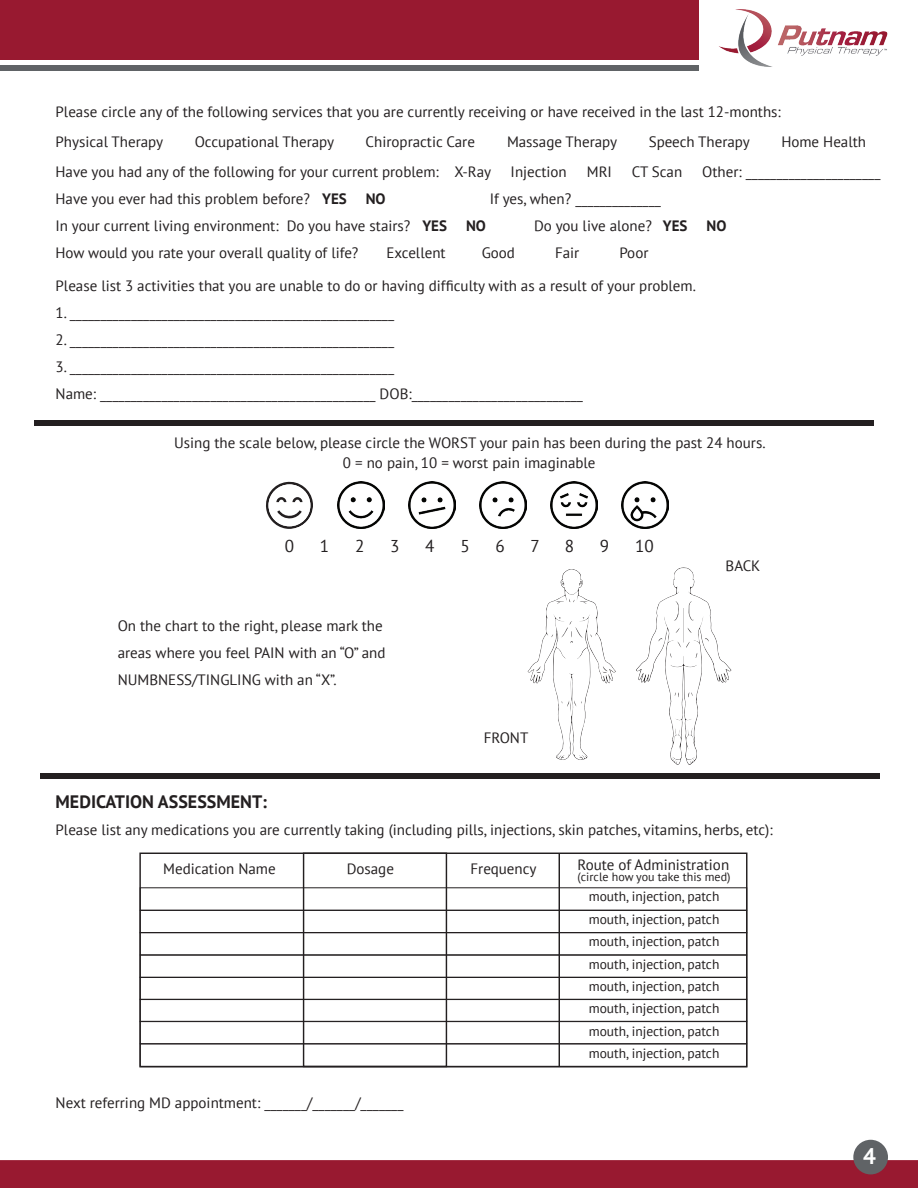
<style>
.page{position:relative;width:918px;height:1188px;background:#fff}
.page>*{position:absolute;margin:0;border:0;box-sizing:border-box;transform-origin:0 0}
.t1{font:700 22.65px "PT Sans";color:#fff}
.t2{font:700 18px "PT Sans";color:#231f20}
.t3{font:17.1px "PT Sans";color:#231f20}
.t4{font:15px/27px "PT Sans";color:#231f20}
.t5{font:700 15px "PT Sans";color:#231f20}
.t6{font:13.5px/22.4px "PT Sans";color:#231f20;text-align:justify}
.t7{font:12px "PT Sans";color:#231f20}
.s1{font-weight:700}
</style>
<div class="page">
<div style="left:34px;top:421px;width:840px;height:5px;background:#231f20"></div>
<img style="left:550px;top:482px;width:47px;height:47px">
<img style="left:337px;top:482px;width:47px;height:47px">
<svg style="left:266px;top:481px;width:47px;height:48px"></svg>
<img style="left:408px;top:482px;width:47px;height:47px">
<img style="left:479px;top:482px;width:47px;height:47px">
<img style="left:621px;top:482px;width:47px;height:47px">
<svg style="left:636px;top:567px;width:95px;height:198px"></svg>
<svg style="left:528px;top:569px;width:88px;height:191px"></svg>
<div style="left:40px;top:774px;width:840px;height:5px;background:#231f20"></div>
<div style="left:140px;top:910px;width:607px;height:23px;border:1px solid #231f20"></div>
<div style="left:140px;top:932px;width:607px;height:23px;border:1px solid #231f20"></div>
<div style="left:140px;top:955px;width:607px;height:23px;border:1px solid #231f20"></div>
<div style="left:140px;top:977px;width:607px;height:23px;border:1px solid #231f20"></div>
<div style="left:140px;top:999px;width:607px;height:23px;border:1px solid #231f20"></div>
<div style="left:140px;top:1021px;width:607px;height:23px;border:1px solid #231f20"></div>
<div style="left:140px;top:1044px;width:607px;height:23px;border:1px solid #231f20"></div>
<div style="left:303px;top:853px;width:144px;height:214px;border:1px solid #231f20"></div>
<hr style="left:559px;top:853px;width:1px;height:214px;background:#231f20">
<div style="left:0;top:1160px;width:918px;height:28px;background:#981930"></div>
<div style="left:853px;top:1140px;width:35px;height:34px;background:#606366;border-radius:50%"></div>
<div style="left:0;top:0;width:699px;height:59px;background:#981930"></div>
<div style="left:0;top:65px;width:699px;height:6px;background:#606366"></div>
<img style="left:719px;top:9px;width:169px;height:58px">
<p class="t4" style="left:56px;top:96px;width:727px;line-height:30px">Please circle any of the following services that you are currently receiving or have received in the last 12-months:<br>Physical Therapy</p>
<p class="t4" style="left:195px;top:127px;width:141px">Occupational Therapy</p>
<p class="t4" style="left:366px;top:127px;width:111px">Chiropractic Care</p>
<p class="t4" style="left:507px;top:127px;width:112px">Massage Therapy</p>
<p class="t4" style="left:649px;top:127px;width:103px">Speech Therapy</p>
<p class="t4" style="left:781px;top:127px;width:86px">Home Health</p>
<p class="t4" style="left:56px;top:157px;width:437px">Have you had any of the following for your current problem: X-Ray</p>
<p class="t4" style="left:511px;top:157px;width:58px">Injection</p>
<p class="t4" style="left:587px;top:157px;width:27px">MRI</p>
<p class="t4" style="left:632px;top:157px;width:52px">CT Scan</p>
<p class="t4" style="left:702px;top:157px;width:180px">Other: ______________________</p>
<p class="t4" style="left:56px;top:184px;width:293px">Have you ever had this problem before? <span class="s1">YES</span></p>
<p class="t5" style="left:366px;top:188px;width:21px">NO</p>
<p class="t4" style="left:490px;top:184px;width:173px">If yes, when? ______________</p>
<p class="t4" style="left:56px;top:211px;width:393px">In your current living environment: Do you have stairs? <span class="s1">YES</span></p>
<p class="t5" style="left:466px;top:215px;width:21px">NO</p>
<p class="t4" style="left:534px;top:211px;width:155px">Do you live alone? <span class="s1">YES</span></p>
<p class="t5" style="left:707px;top:215px;width:21px">NO</p>
<p class="t4" style="left:56px;top:238px;width:304px">How would you rate your overall quality of life?</p>
<p class="t4" style="left:387px;top:238px;width:61px">Excellent</p>
<p class="t4" style="left:482px;top:238px;width:35px">Good</p>
<p class="t4" style="left:555px;top:238px;width:26px">Fair</p>
<p class="t4" style="left:619px;top:238px;width:31px">Poor</p>
<p class="t4" style="left:56px;top:271px;width:642px">Please list 3 activities that you are unable to do or having difficulty with as a result of your problem.</p>
<p class="t4" style="left:56px;top:298px;width:340px">1. _____________________________________________________</p>
<p class="t4" style="left:56px;top:325px;width:340px">2. _____________________________________________________</p>
<p class="t4" style="left:56px;top:352px;width:529px">3. _____________________________________________________<br>Name: _____________________________________________ DOB:____________________________</p>
<p class="t4" style="left:174px;top:433px;width:593px;line-height:19.5px;text-align:center">Using the scale below, please circle the WORST your pain has been during the past 24 hours.<br>0 = no pain, 10 = worst pain imaginable</p>
<p class="t3" style="left:285px;top:535px;width:11px">0</p>
<p class="t3" style="left:320px;top:535px;width:11px">1</p>
<p class="t3" style="left:355px;top:535px;width:11px">2</p>
<p class="t3" style="left:390px;top:535px;width:11px">3</p>
<p class="t3" style="left:425px;top:535px;width:11px">4</p>
<p class="t3" style="left:460px;top:535px;width:11px">5</p>
<p class="t3" style="left:496px;top:535px;width:11px">6</p>
<p class="t3" style="left:531px;top:535px;width:11px">7</p>
<p class="t3" style="left:565px;top:535px;width:11px">8</p>
<p class="t3" style="left:600px;top:535px;width:11px">9</p>
<p class="t3" style="left:635px;top:535px;width:20px">10</p>
<p class="t4" style="left:118px;top:612px;width:269px">On the chart to the right, please mark the areas where you feel PAIN with an “O” and<br>NUMBNESS/TINGLING with an “X”.</p>
<p class="t4" style="left:484px;top:724px;width:46px">FRONT</p>
<p class="t4" style="left:726px;top:552px;width:36px">BACK</p>
<p class="t2" style="left:56px;top:790px;width:213px">MEDICATION ASSESSMENT:</p>
<p class="t4" style="left:56px;top:816px;width:719px">Please list any medications you are currently taking (including pills, injections, skin patches, vitamins, herbs, etc):</p>
<p class="t4" style="left:163px;top:855px;width:114px">Medication Name</p>
<p class="t4" style="left:347px;top:855px;width:49px">Dosage</p>
<p class="t4" style="left:471px;top:855px;width:67px">Frequency</p>
<p class="t4" style="left:578px;top:851px;width:153px">Route of Administration</p>
<p class="t7" style="left:578px;top:869px;width:154px">(circle how you take this med)</p>
<p class="t4" style="left:56px;top:1089px;width:349px">Next referring MD appointment: _______/_______/_______</p>
<p class="t6" style="left:589px;top:885px;width:132px">mouth, injection, patch mouth, injection, patch mouth, injection, patch mouth, injection, patch mouth, injection, patch mouth, injection, patch mouth, injection, patch mouth, injection, patch</p>
<h1 class="t1" style="left:863px;top:1141px;width:14px">4</h1>
</div>
